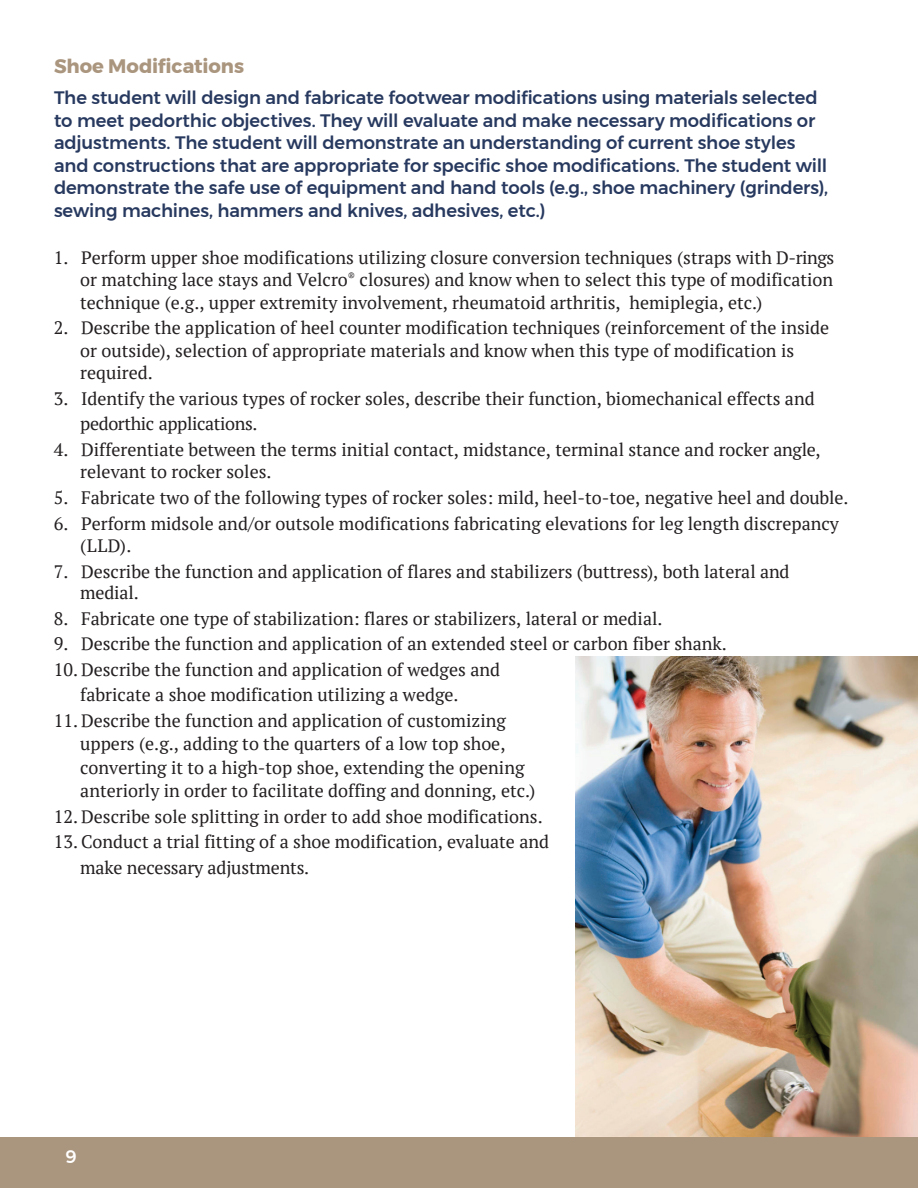
<style>
.page{position:relative;width:918px;height:1188px;background:#fff}
.page>*{position:absolute;margin:0;border:0;box-sizing:border-box;transform-origin:0 0}
.t1{font:700 19.5px "Montserrat";letter-spacing:-.005em;color:#aa957e}
.t2{font:18px/22.5px "PT Serif";color:#231f20}
.t3{font:500 18px/22.5px "Montserrat";letter-spacing:-.01em;color:#27395f}
.t4{font:500 18px "Montserrat";color:#fff}
</style>
<div class="page">
<div style="left:0;top:1137px;width:918px;height:51px;background:#aa957e"></div>
<img style="left:575px;top:657px;width:343px;height:480px">
<p class="t1" style="left:54px;top:50px;width:192px">Shoe Modifications</p>
<p class="t3" style="left:54px;top:87px;width:776px">The student will design and fabricate footwear modifications using materials selected to meet pedorthic objectives. They will evaluate and make necessary modifications or adjustments. The student will demonstrate an understanding of current shoe styles and constructions that are appropriate for specific shoe modifications. The student will demonstrate the safe use of equipment and hand tools (e.g., shoe machinery (grinders), sewing machines, hammers and knives, adhesives, etc.)</p>
<p class="t2" style="left:80px;top:246px;width:756px;text-align:justify;text-indent:-26px">1. Perform upper shoe modifications utilizing closure conversion techniques (straps with D-rings or matching lace stays and Velcro<sup>®</sup> closures) and know when to select this type of modification technique (e.g., upper extremity involvement, rheumatoid arthritis, hemiplegia, etc.)</p>
<p class="t2" style="left:80px;top:317px;width:751px;text-indent:-26px">2. Describe the application of heel counter modification techniques (reinforcement of the inside or outside), selection of appropriate materials and know when this type of modification is required.</p>
<p class="t2" style="left:80px;top:386px;width:736px;line-height:25.5px;text-indent:-26px">3. Identify the various types of rocker soles, describe their function, biomechanical effects and pedorthic applications.</p>
<p class="t2" style="left:80px;top:438px;width:742px;text-indent:-26px">4. Differentiate between the terms initial contact, midstance, terminal stance and rocker angle, relevant to rocker soles.</p>
<p class="t2" style="left:54px;top:486px;width:796px">5. Fabricate two of the following types of rocker soles: mild, heel-to-toe, negative heel and double.</p>
<p class="t2" style="left:80px;top:512px;width:760px;text-indent:-26px">6. Perform midsole and/or outsole modifications fabricating elevations for leg length discrepancy (LLD).</p>
<p class="t2" style="left:80px;top:560px;width:711px;line-height:21.6px;text-indent:-26px">7. Describe the function and application of flares and stabilizers (buttress), both lateral and medial.</p>
<p class="t2" style="left:54px;top:607px;width:610px">8. Fabricate one type of stabilization: flares or stabilizers, lateral or medial.</p>
<p class="t2" style="left:54px;top:632px;width:674px">9. Describe the function and application of an extended steel or carbon fiber shank.</p>
<p class="t2" style="left:80px;top:656px;width:421px;line-height:25.5px;text-indent:-26px">10. Describe the function and application of wedges and fabricate a shoe modification utilizing a wedge.</p>
<p class="t2" style="left:80px;top:708px;width:456px;line-height:23.5px;text-indent:-26px">11. Describe the function and application of customizing uppers (e.g., adding to the quarters of a low top shoe, converting it to a high-top shoe, extending the opening anteriorly in order to facilitate doffing and donning, etc.)</p>
<p class="t2" style="left:54px;top:805px;width:490px">12. Describe sole splitting in order to add shoe modifications.</p>
<p class="t2" style="left:80px;top:829px;width:470px;line-height:25.5px;text-indent:-26px">13. Conduct a trial fitting of a shoe modification, evaluate and make necessary adjustments.</p>
<p class="t4" style="left:65px;top:1142px;width:13px">9</p>
</div>
